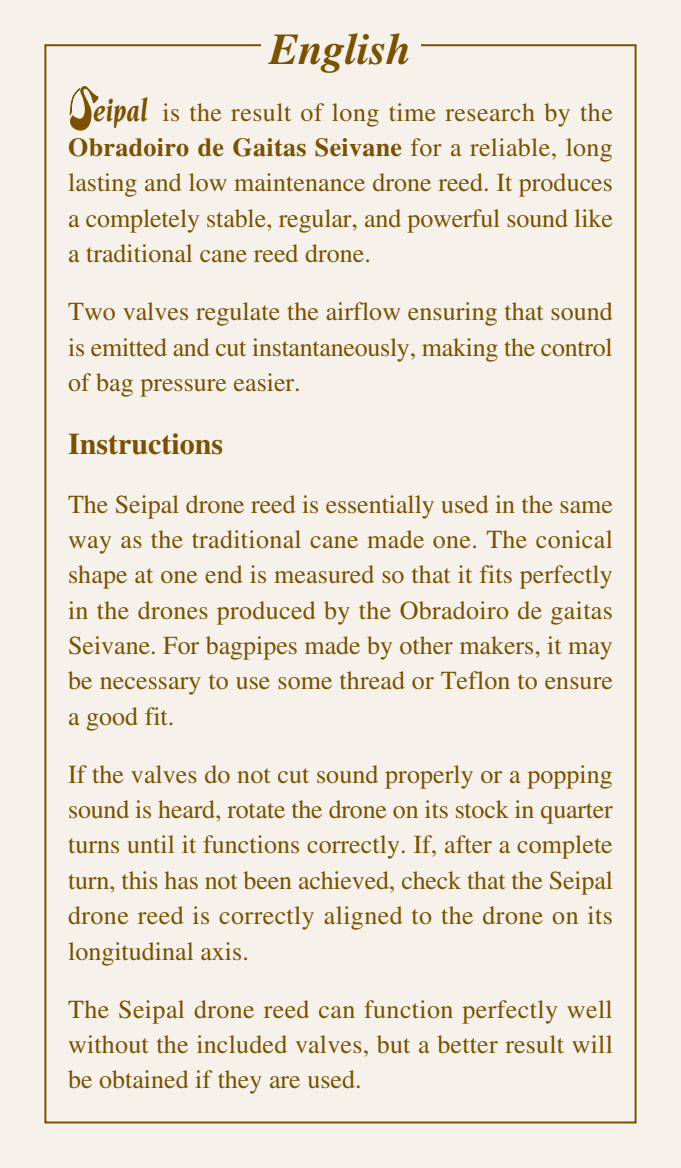
<style>
.page{position:relative;width:681px;height:1168px;background:#fff}
.page>*{position:absolute;margin:0;border:0;box-sizing:border-box;transform-origin:0 0}
.t1{font:italic 700 44px "Times LT Std";color:#795100}
.t2{font:italic 700 32px "Novarese";color:#795100;scale:.85 1}
.t3{font:700 30px "Times LT Std";color:#795100}
.t4{font:26px/35.2px "Times LT Std";color:#795100;text-align:justify}
.s1{font-weight:700}
</style>
<div class="page">
<div style="left:0;top:0;width:680px;height:1168px;background:#f6f2eb"></div>
<svg style="left:69px;top:86px;width:30px;height:45px"></svg>
<h1 class="t1" style="left:269px;top:31px;width:143px">English</h1>
<p class="t2" style="left:93px;top:97px;width:66px">eipal</p>
<p class="t4" style="left:68px;top:97px;width:546px;text-indent:94px">is the result of long time research by the <span class="s1">Obradoiro de Gaitas Seivane</span> for a reliable, long lasting and low maintenance drone reed. It produces a completely stable, regular, and powerful sound like a traditional cane reed drone.</p>
<p class="t4" style="left:68px;top:296px;width:546px">Two valves regulate the airflow ensuring that sound is emitted and cut instantaneously, making the control of bag pressure easier.</p>
<p class="t3" style="left:68px;top:433px;width:157px">Instructions</p>
<p class="t4" style="left:68px;top:489px;width:546px">The Seipal drone reed is essentially used in the same way as the traditional cane made one. The conical shape at one end is measured so that it fits perfectly in the drones produced by the Obradoiro de gaitas Seivane. For bagpipes made by other makers, it may be necessary to use some thread or Teflon to ensure a good fit.</p>
<p class="t4" style="left:68px;top:759px;width:546px">If the valves do not cut sound properly or a popping sound is heard, rotate the drone on its stock in quarter turns until it functions correctly. If, after a complete turn, this has not been achieved, check that the Seipal drone reed is correctly aligned to the drone on its longitudinal axis.</p>
<p class="t4" style="left:68px;top:994px;width:546px">The Seipal drone reed can function perfectly well without the included valves, but a better result will be obtained if they are used.</p>
</div>
